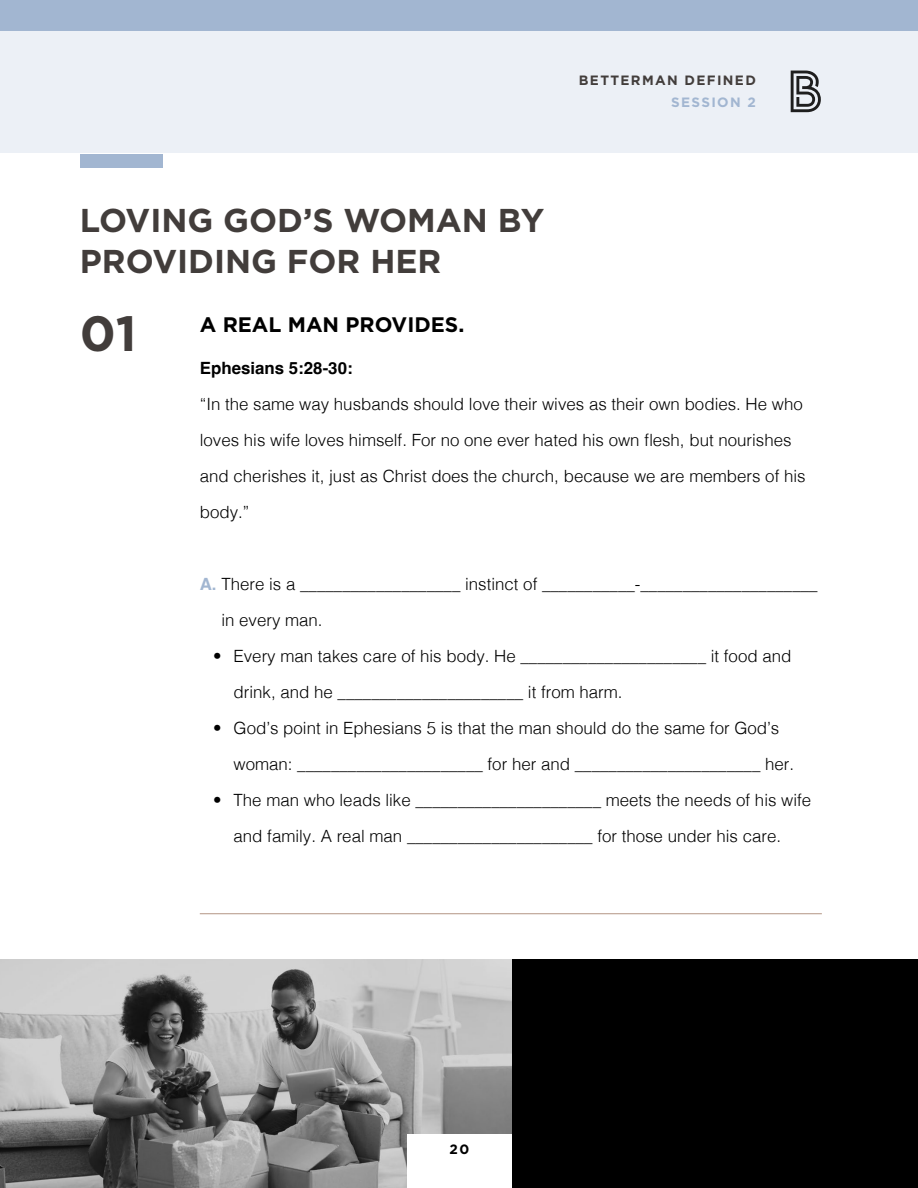
<style>
.page{position:relative;width:918px;height:1188px;background:#fff}
.page>*{position:absolute;margin:0;border:0;box-sizing:border-box;transform-origin:0 0}
.t1{font:700 49.5px "Gotham";color:#423d3b}
.t2{font:700 33px/40.5px "Gotham";color:#423d3b}
.t3{font:700 21px "Gotham";color:#000}
.t4{font:300 16.8px/36px "Helvetica";color:#000}
.t5{font:700 16.8px "Helvetica";color:#000}
.t6{font:700 13.5px "Gotham";letter-spacing:.1em;color:#423d3b}
.t7{font:700 13.5px "Gotham";letter-spacing:.1em;color:#a2b6d1}
.t8{font:700 13.5px "Gotham";color:#000}
.s1{font-weight:700;color:#a2b6d1}
</style>
<div class="page">
<img style="left:0;top:959px;width:512px;height:229px">
<div style="left:512px;top:959px;width:406px;height:229px;background:#000"></div>
<hr style="left:200px;top:913px;width:622px;height:1px;background:#bca192">
<div style="left:80px;top:154px;width:82px;height:14px;background:#a2b6d1"></div>
<div style="left:0;top:0;width:918px;height:153px;background:#ecf0f6"></div>
<svg style="left:791px;top:71px;width:30px;height:41px"></svg>
<div style="left:0;top:0;width:918px;height:30px;background:#a2b6d1"></div>
<div style="left:407px;top:1134px;width:105px;height:54px;background:#fff"></div>
<p class="t6" style="left:579px;top:71px;width:179px">BETTERMAN DEFINED</p>
<p class="t7" style="left:671px;top:93px;width:86px">SESSION 2</p>
<h2 class="t2" style="left:80px;top:200px;width:466px">LOVING GOD’S WOMAN BY<br>PROVIDING FOR HER</h2>
<h1 class="t1" style="left:80px;top:301px;width:58px">01</h1>
<p class="t3" style="left:200px;top:310px;width:266px">A REAL MAN PROVIDES.</p>
<p class="t5" style="left:200px;top:358px;width:154px">Ephesians 5:28-30:</p>
<p class="t4" style="left:200px;top:385px;width:607px">“In the same way husbands should love their wives as their own bodies. He who loves his wife loves himself. For no one ever hated his own flesh, but nourishes and cherishes it, just as Christ does the church, because we are members of his body.”</p>
<p class="t4" style="left:221px;top:565px;width:598px;text-indent:-22px"><span class="s1">A.</span> There is a ___________________ instinct of ___________-_____________________ in every man.</p>
<p class="t4" style="left:234px;top:637px;width:559px;text-indent:-20px">• Every man takes care of his body. He ______________________ it food and drink, and he ______________________ it from harm.</p>
<p class="t4" style="left:234px;top:709px;width:562px;text-indent:-20px">• God’s point in Ephesians 5 is that the man should do the same for God’s woman: ______________________ for her and ______________________ her.</p>
<p class="t4" style="left:213px;top:781px;width:599px;text-align:center">• The man who leads like ______________________ meets the needs of his wife and family. A real man ______________________ for those under his care.</p>
<p class="t8" style="left:450px;top:1140px;width:21px">20</p>
</div>
